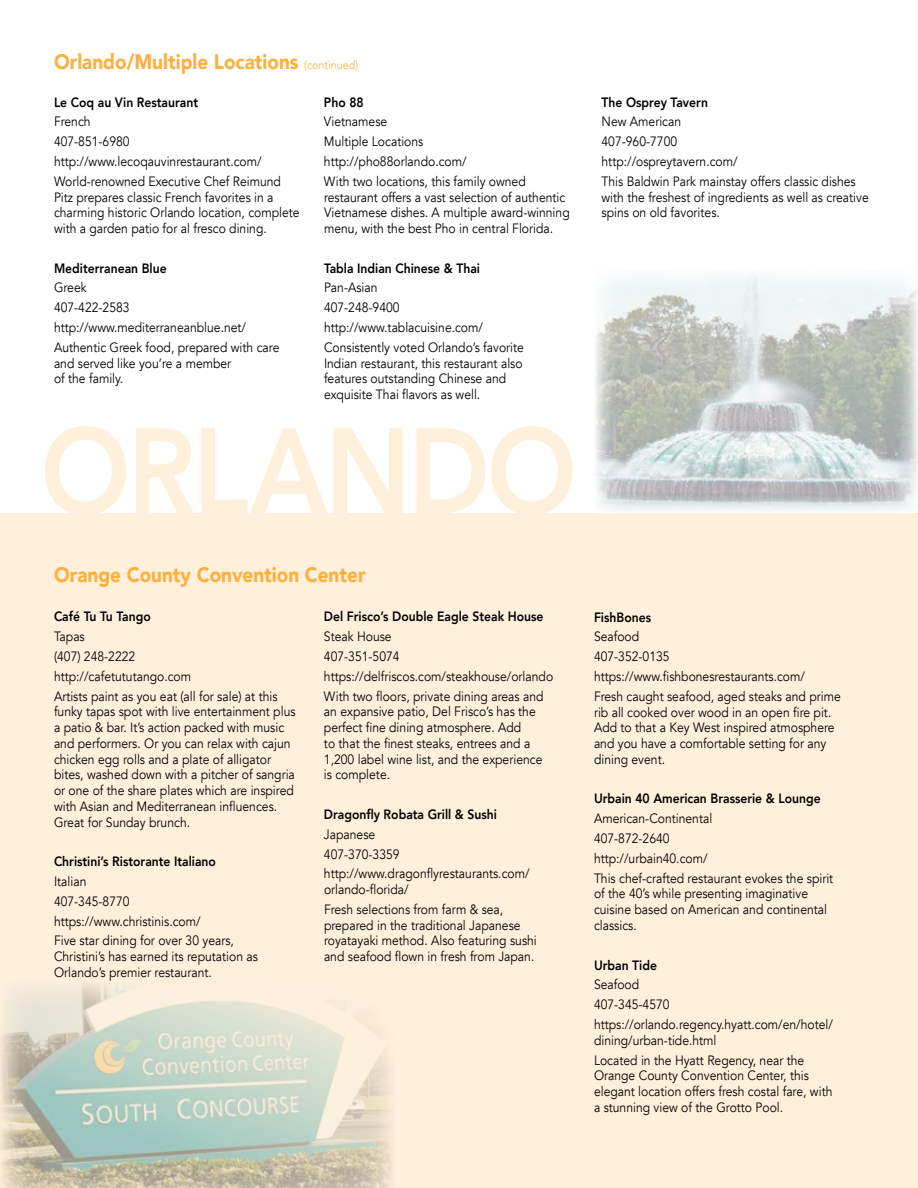
<style>
.page{position:relative;width:918px;height:1188px;background:#fff}
.page>*{position:absolute;margin:0;border:0;box-sizing:border-box;transform-origin:0 0}
.t1{font:800 120px "Avenir";letter-spacing:-.025em;color:#fff0dc;scale:.9 1}
.t2{font:900 21px "Avenir";color:#fbb040;scale:.9 1}
.t3{font:13.5px/19.8px "Avenir";color:#000;scale:.9 1}
.t4{font:800 13.5px "Avenir";color:#000;scale:.9 1}
.s1{font-weight:300;font-size:12px}
</style>
<div class="page">
<div style="left:0;top:513px;width:918px;height:675px;background:#fff0dc"></div>
<img style="left:1px;top:984px;width:392px;height:204px">
<img style="left:595px;top:275px;width:323px;height:236px">
<h2 class="t2" style="left:54px;top:44px;width:340px">Orlando/Multiple Locations <span class="s1">(continued)</span></h2>
<p class="t4" style="left:54px;top:91px;width:162px">Le Coq au Vin Restaurant</p>
<p class="t3" style="left:54px;top:112px;width:254px">French<br>407-851-6980 http://www.lecoqauvinrestaurant.com/<br>World-renowned Executive Chef Reimund</p>
<p class="t3" style="left:54px;top:189px;width:274px;line-height:15.8px">Pitz prepares classic French favorites in a charming historic Orlando location, complete with a garden patio for al fresco dining.</p>
<p class="t4" style="left:54px;top:257px;width:127px">Mediterranean Blue</p>
<p class="t3" style="left:54px;top:278px;width:252px">Greek<br>407-422-2583 http://www.mediterraneanblue.net/<br>Authentic Greek food, prepared with care</p>
<p class="t3" style="left:54px;top:355px;width:199px;line-height:15.8px">and served like you’re a member of the family.</p>
<p class="t4" style="left:324px;top:91px;width:46px">Pho 88</p>
<p class="t3" style="left:324px;top:112px;width:226px">Vietnamese<br>Multiple Locations http://pho88orlando.com/<br>With two locations, this family owned</p>
<p class="t3" style="left:324px;top:189px;width:275px;line-height:15.8px">restaurant offers a vast selection of authentic<br>Vietnamese dishes. A multiple award-winning menu, with the best Pho in central Florida.</p>
<p class="t4" style="left:324px;top:257px;width:175px">Tabla Indian Chinese &amp; Thai</p>
<p class="t3" style="left:324px;top:278px;width:224px">Pan-Asian<br>407-248-9400 http://www.tablacuisine.com/<br>Consistently voted Orlando’s favorite</p>
<p class="t3" style="left:324px;top:355px;width:222px;line-height:15.8px">Indian restaurant, this restaurant also features outstanding Chinese and exquisite Thai flavors as well.</p>
<h1 class="t1" style="left:40px;top:378px;width:597px">ORLANDO</h1>
<h2 class="t2" style="left:54px;top:557px;width:348px">Orange County Convention Center</h2>
<p class="t4" style="left:54px;top:606px;width:109px">Café Tu Tu Tango</p>
<p class="t3" style="left:54px;top:627px;width:250px">Tapas<br>(407) 248-2222<br>http://cafetututango.com<br>Artists paint as you eat (all for sale) at this</p>
<p class="t3" style="left:54px;top:704px;width:270px;line-height:15.8px">funky tapas spot with live entertainment plus a patio &amp; bar. It’s action packed with music and performers. Or you can relax with cajun chicken egg rolls and a plate of alligator bites, washed down with a pitcher of sangria or one of the share plates which are inspired with Asian and Mediterranean influences.<br>Great for Sunday brunch.</p>
<p class="t4" style="left:54px;top:851px;width:182px">Christini’s Ristorante Italiano</p>
<p class="t3" style="left:54px;top:872px;width:201px">Italian<br>407-345-8770 https://www.christinis.com/<br>Five star dining for over 30 years,</p>
<p class="t3" style="left:54px;top:949px;width:228px;line-height:15.8px">Christini’s has earned its reputation as<br>Orlando’s premier restaurant.</p>
<p class="t4" style="left:324px;top:606px;width:245px">Del Frisco’s Double Eagle Steak House</p>
<p class="t3" style="left:324px;top:627px;width:256px">Steak House<br>407-351-5074 https://delfriscos.com/steakhouse/orlando<br>With two floors, private dining areas and</p>
<p class="t3" style="left:324px;top:704px;width:244px;line-height:15.8px">an expansive patio, Del Frisco’s has the perfect fine dining atmosphere. Add<br>to that the finest steaks, entrees and a 1,200 label wine list, and the experience is complete.</p>
<p class="t4" style="left:324px;top:804px;width:194px">Dragonfly Robata Grill &amp; Sushi</p>
<p class="t3" style="left:324px;top:824px;width:230px">Japanese<br>407-370-3359 http://www.dragonflyrestaurants.com/</p>
<p class="t3" style="left:324px;top:880px;width:201px">orlando-florida/<br>Fresh selections from farm &amp; sea,</p>
<p class="t3" style="left:324px;top:917px;width:238px;line-height:15.8px">prepared in the traditional Japanese royatayaki method. Also featuring sushi and seafood flown in fresh from Japan.</p>
<p class="t4" style="left:602px;top:91px;width:120px">The Osprey Tavern</p>
<p class="t3" style="left:602px;top:112px;width:284px">New American<br>407-960-7700<br>http://ospreytavern.com/<br>This Baldwin Park mainstay offers classic dishes</p>
<p class="t3" style="left:602px;top:189px;width:298px;line-height:15.8px">with the freshest of ingredients as well as creative spins on old favorites.</p>
<p class="t4" style="left:594px;top:606px;width:65px">FishBones</p>
<p class="t3" style="left:594px;top:627px;width:276px">Seafood<br>407-352-0135 https://www.fishbonesrestaurants.com/<br>Fresh caught seafood, aged steaks and prime</p>
<p class="t3" style="left:594px;top:704px;width:269px;line-height:15.8px">rib all cooked over wood in an open fire pit.<br>Add to that a Key West inspired atmosphere and you have a comfortable setting for any dining event.</p>
<p class="t4" style="left:594px;top:788px;width:253px">Urbain 40 American Brasserie &amp; Lounge</p>
<p class="t3" style="left:594px;top:809px;width:267px">American-Continental<br>407-872-2640<br>http://urbain40.com/<br>This chef-crafted restaurant evokes the spirit</p>
<p class="t3" style="left:594px;top:886px;width:261px;line-height:15.8px">of the 40’s while presenting imaginative cuisine based on American and continental classics.</p>
<p class="t4" style="left:594px;top:954px;width:72px">Urban Tide</p>
<p class="t3" style="left:594px;top:975px;width:267px">Seafood<br>407-345-4570 https://orlando.regency.hyatt.com/en/hotel/</p>
<p class="t3" style="left:594px;top:1030px;width:235px">dining/urban-tide.html<br>Located in the Hyatt Regency, near the</p>
<p class="t3" style="left:594px;top:1068px;width:266px;line-height:15.8px">Orange County Convention Center, this elegant location offers fresh costal fare, with a stunning view of the Grotto Pool.</p>
</div>
